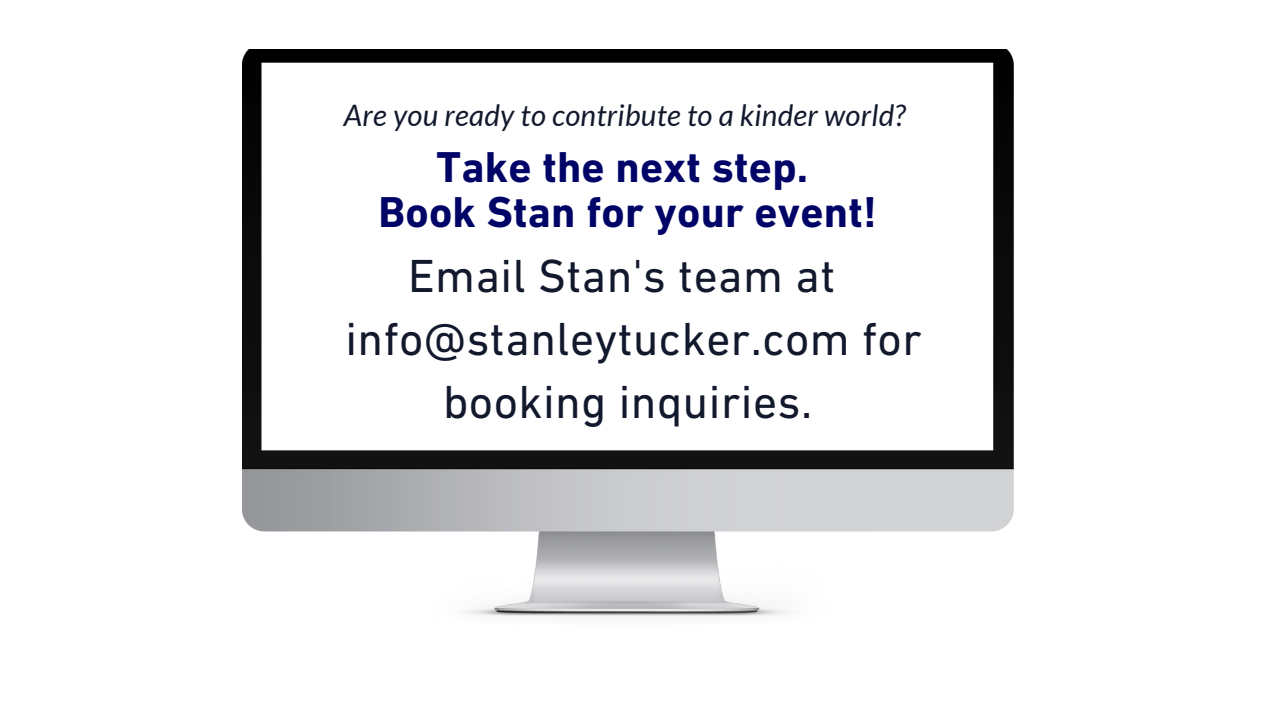
<style>
.page{position:relative;width:1281px;height:720px;background:#fff}
.page>*{position:absolute;margin:0;border:0;box-sizing:border-box;transform-origin:0 0}
.t1{font:47.25px/62.9px "DIN Next LT Pro";letter-spacing:.01em;color:#13192d;text-align:center}
.t2{font:700 44px "DIN Next LT Pro";letter-spacing:.005em;color:#000466}
.t3{font:italic 29.62px "Lato";letter-spacing:.01em;color:#13192d}
</style>
<div class="page">
<img style="left:242px;top:50px;width:771px;height:566px">
<p class="t3" style="left:344px;top:97px;width:563px">Are you ready to contribute to a kinder world?</p>
<p class="t2" style="left:437px;top:149px;width:373px">Take the next step.</p>
<p class="t2" style="left:378px;top:194px;width:500px">Book Stan for your event!</p>
<p class="t1" style="left:345px;top:249px;width:578px">Email Stan's team at info@stanleytucker.com for booking inquiries.</p>
</div>
